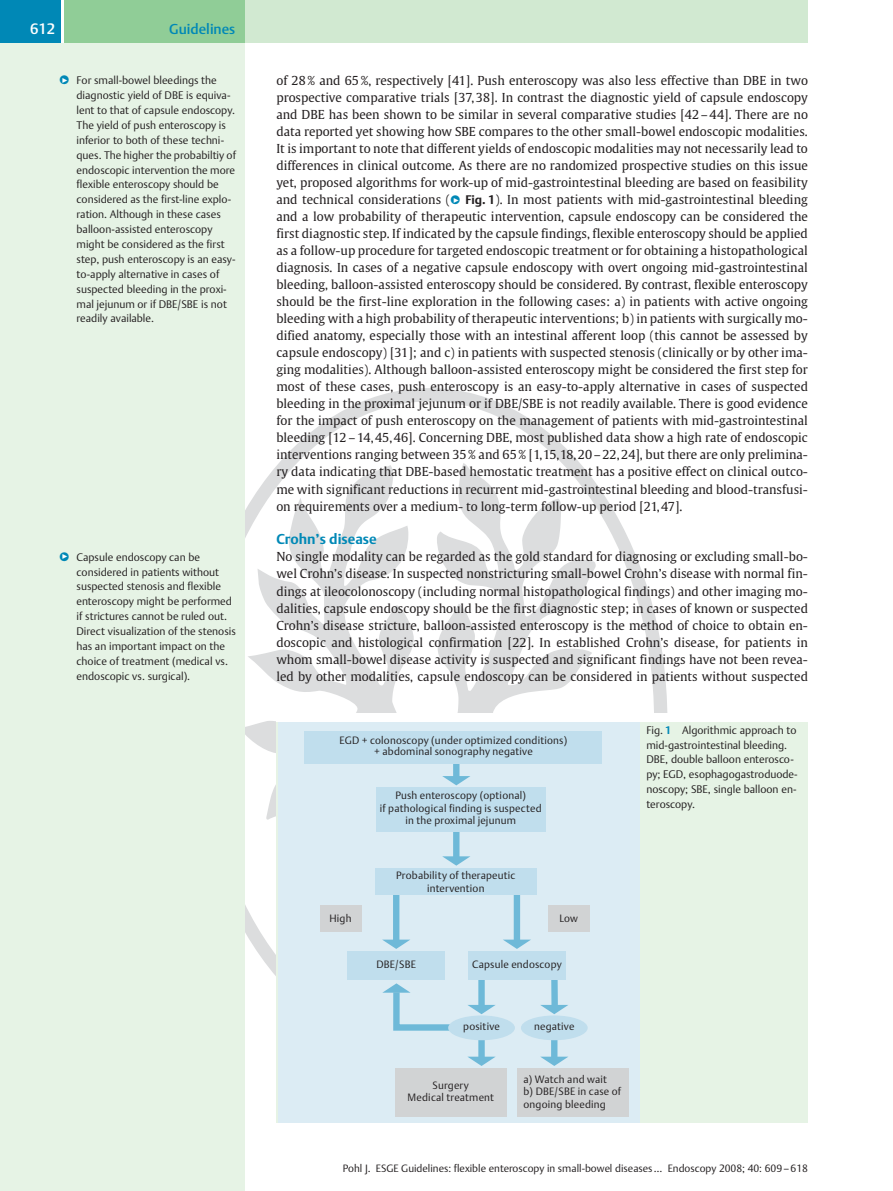
<style>
.page{position:relative;width:893px;height:1191px;background:#fff}
.page>*{position:absolute;margin:0;border:0;box-sizing:border-box;transform-origin:0 0}
.t1{font:15px "Adv PS.AT57014 T";color:#fff}
.t2{font:14.25px "Adv PS.AT57016 T";color:#0088b6}
.t3{font:14.25px "Adv PS.AT57014 T";color:#0088b6}
.t4{font:12.3px/17px "Adv PS THGULREG";color:#231f20;text-align:justify}
.t5{font:10.8px/14.9px "Adv PS.AT57012 T";color:#231f20}
.t6{font:10.5px/12.6px "Thieme Argo One";letter-spacing:.02em;color:#231f20;text-align:center}
.t7{font:10.5px "Adv PS.AT57012 T";color:#231f20}
.s1{font-family:"Adv PS ZD";font-size:12.3px;color:#0088b6}
.s2{font-family:"Adv PS ZD";color:#0088b6}
.s3{font-family:"Adv PS.AT57016 T"}
.s4{font-family:"Adv PS.AT57016 T";color:#0088b6}
</style>
<div class="page">
<svg style="left:244px;top:388px;width:423px;height:666px"></svg>
<div style="left:0;top:43px;width:244px;height:1147px;background:#e6f3e5"></div>
<div style="left:276px;top:713px;width:532px;height:410px;background:#e6f3e5"></div>
<div style="left:278px;top:722px;width:361px;height:401px;background:#dcecf4"></div>
<div style="left:551px;top:1019px;width:6px;height:42px;background:#6eb9d8"></div>
<svg style="left:540px;top:1056px;width:28px;height:10px"></svg>
<div style="left:478px;top:1019px;width:7px;height:42px;background:#6eb9d8"></div>
<svg style="left:467px;top:1056px;width:29px;height:10px"></svg>
<div style="left:453px;top:743px;width:6px;height:36px;background:#6eb9d8"></div>
<svg style="left:442px;top:776px;width:28px;height:9px"></svg>
<div style="left:453px;top:823px;width:6px;height:36px;background:#6eb9d8"></div>
<svg style="left:442px;top:856px;width:28px;height:9px"></svg>
<div style="left:393px;top:879px;width:6px;height:62px;background:#6eb9d8"></div>
<svg style="left:382px;top:939px;width:28px;height:10px"></svg>
<div style="left:514px;top:879px;width:6px;height:62px;background:#6eb9d8"></div>
<svg style="left:503px;top:939px;width:28px;height:10px"></svg>
<div style="left:478px;top:964px;width:7px;height:42px;background:#6eb9d8"></div>
<svg style="left:382px;top:983px;width:114px;height:49px"></svg>
<div style="left:551px;top:964px;width:7px;height:41px;background:#6eb9d8"></div>
<svg style="left:540px;top:1005px;width:28px;height:9px"></svg>
<div style="left:521px;top:1015px;width:67px;height:25px;background:#c0deed;border-radius:50%"></div>
<div style="left:448px;top:1015px;width:67px;height:25px;background:#c0deed;border-radius:50%"></div>
<div style="left:347px;top:951px;width:98px;height:29px;background:#c0deed"></div>
<div style="left:395px;top:1068px;width:112px;height:48px;background:#d1d3d4"></div>
<div style="left:305px;top:731px;width:297px;height:33px;background:#c0deed"></div>
<div style="left:376px;top:867px;width:161px;height:27px;background:#c0deed"></div>
<div style="left:376px;top:786px;width:170px;height:45px;background:#c0deed"></div>
<div style="left:468px;top:951px;width:98px;height:29px;background:#c0deed"></div>
<div style="left:320px;top:905px;width:41px;height:26px;background:#d1d3d4"></div>
<div style="left:548px;top:905px;width:42px;height:26px;background:#d1d3d4"></div>
<div style="left:517px;top:1068px;width:112px;height:48px;background:#d1d3d4"></div>
<div style="left:276px;top:713px;width:532px;height:9px;background:#fff"></div>
<div style="left:64px;top:0;width:744px;height:43px;background:#d1e9d1"></div>
<div style="left:64px;top:0;width:180px;height:43px;background:#90cd97"></div>
<div style="left:0;top:0;width:64px;height:43px;background:#0088b6"></div>
<hr style="left:62px;top:0;width:2px;height:43px;background:#fff">
<p class="t1" style="left:30px;top:22px;width:27px">612</p>
<p class="t3" style="left:169px;top:23px;width:68px">Guidelines</p>
<p class="t5" style="left:77px;top:74px;width:161px;text-indent:-17px"><span class="s1">l</span><sup>"</sup> For small-bowel bleedings the diagnostic yield of DBE is equiva&shy;lent to that of capsule endoscopy.<br>The yield of push enteroscopy is inferior to both of these techni&shy;ques. The higher the probabiltiy of endoscopic intervention the more flexible enteroscopy should be considered as the first-line explo&shy;ration. Although in these cases balloon-assisted enteroscopy might be considered as the first step, push enteroscopy is an easy&shy;to-apply alternative in cases of suspected bleeding in the proxi&shy;mal jejunum or if DBE/SBE is not readily available.</p>
<p class="t5" style="left:77px;top:550px;width:161px;text-indent:-17px"><span class="s1">l</span><sup>"</sup> Capsule endoscopy can be considered in patients without suspected stenosis and flexible enteroscopy might be performed if strictures cannot be ruled out.<br>Direct visualization of the stenosis has an important impact on the choice of treatment (medical vs. endoscopic vs. surgical).</p>
<p class="t4" style="left:276px;top:73px;width:533px">of 28% and 65 %, respectively [41]. Push enteroscopy was also less effective than DBE in two prospective comparative trials [37, 38]. In contrast the diagnostic yield of capsule endoscopy and DBE has been shown to be similar in several comparative studies [42 – 44]. There are no data reported yet showing how SBE compares to the other small-bowel endoscopic modalities.<br>It is important to note that different yields of endoscopic modalities may not necessarily lead to differences in clinical outcome. As there are no randomized prospective studies on this issue yet, proposed algorithms for work-up of mid-gastrointestinal bleeding are based on feasibility and technical considerations (<span class="s2">l</span><sup>"</sup> <span class="s3">Fig. 1</span>). In most patients with mid-gastrointestinal bleeding and a low probability of therapeutic intervention, capsule endoscopy can be considered the first diagnostic step. If indicated by the capsule findings, flexible enteroscopy should be applied as a follow-up procedure for targeted endoscopic treatment or for obtaining a histopathological diagnosis. In cases of a negative capsule endoscopy with overt ongoing mid-gastrointestinal bleeding, balloon-assisted enteroscopy should be considered. By contrast, flexible enteroscopy should be the first-line exploration in the following cases: a) in patients with active ongoing bleeding with a high probability of therapeutic interventions; b) in patients with surgically mo&shy;dified anatomy, especially those with an intestinal afferent loop (this cannot be assessed by capsule endoscopy) [31]; and c) in patients with suspected stenosis (clinically or by other ima&shy;ging modalities). Although balloon-assisted enteroscopy might be considered the first step for most of these cases, push enteroscopy is an easy-to-apply alternative in cases of suspected bleeding in the proximal jejunum or if DBE/SBE is not readily available. There is good evidence for the impact of push enteroscopy on the management of patients with mid-gastrointestinal bleeding [12 – 14, 45, 46]. Concerning DBE, most published data show a high rate of endoscopic interventions ranging between 35% and 65% [1,15,18, 20 – 22, 24], but there are only prelimina&shy;ry data indicating that DBE-based hemostatic treatment has a positive effect on clinical outco&shy;me with significant reductions in recurrent mid-gastrointestinal bleeding and blood-transfusi&shy;on requirements over a medium- to long-term follow-up period [21, 47].</p>
<p class="t2" style="left:276px;top:533px;width:102px">Crohn’s disease</p>
<p class="t4" style="left:276px;top:549px;width:533px">No single modality can be regarded as the gold standard for diagnosing or excluding small-bo&shy;wel Crohn’s disease. In suspected nonstricturing small-bowel Crohn’s disease with normal fin&shy;dings at ileocolonoscopy (including normal histopathological findings) and other imaging mo&shy;dalities, capsule endoscopy should be the first diagnostic step; in cases of known or suspected Crohn’s disease stricture, balloon-assisted enteroscopy is the method of choice to obtain en&shy;doscopic and histological confirmation [22]. In established Crohn’s disease, for patients in whom small-bowel disease activity is suspected and significant findings have not been revea&shy;led by other modalities, capsule endoscopy can be considered in patients without suspected</p>
<p class="t6" style="left:340px;top:734px;width:229px;line-height:11.6px">EGD + colonoscopy (under optimized conditions) + abdominal sonography negative</p>
<p class="t6" style="left:380px;top:789px;width:163px">Push enteroscopy (optional)<br>if pathological finding is suspected in the proximal jejunum</p>
<p class="t6" style="left:396px;top:869px;width:121px">Probability of therapeutic intervention</p>
<p class="t6" style="left:329px;top:912px;width:24px">High</p>
<p class="t6" style="left:559px;top:912px;width:20px">Low</p>
<p class="t6" style="left:376px;top:958px;width:41px">DBE/SBE</p>
<p class="t6" style="left:472px;top:958px;width:91px">Capsule endoscopy</p>
<p class="t6" style="left:463px;top:1020px;width:38px">positive</p>
<p class="t6" style="left:534px;top:1020px;width:42px">negative</p>
<p class="t6" style="left:408px;top:1079px;width:88px">Surgery<br>Medical treatment</p>
<p class="t6" style="left:523px;top:1073px;width:99px;text-align:left">a) Watch and wait<br>b) DBE/SBE in case of ongoing bleeding</p>
<p class="t5" style="left:646px;top:723px;width:153px">Fig. <span class="s4">1</span> Algorithmic approach to mid-gastrointestinal bleeding.<br>DBE, double balloon enterosco&shy;py; EGD, esophagogastroduode&shy;noscopy; SBE, single balloon en&shy;teroscopy.</p>
<p class="t7" style="left:343px;top:1163px;width:467px">Pohl J. ESGE Guidelines: flexible enteroscopy in small-bowel diseases… Endoscopy 2008; 40: 609 – 618</p>
</div>
